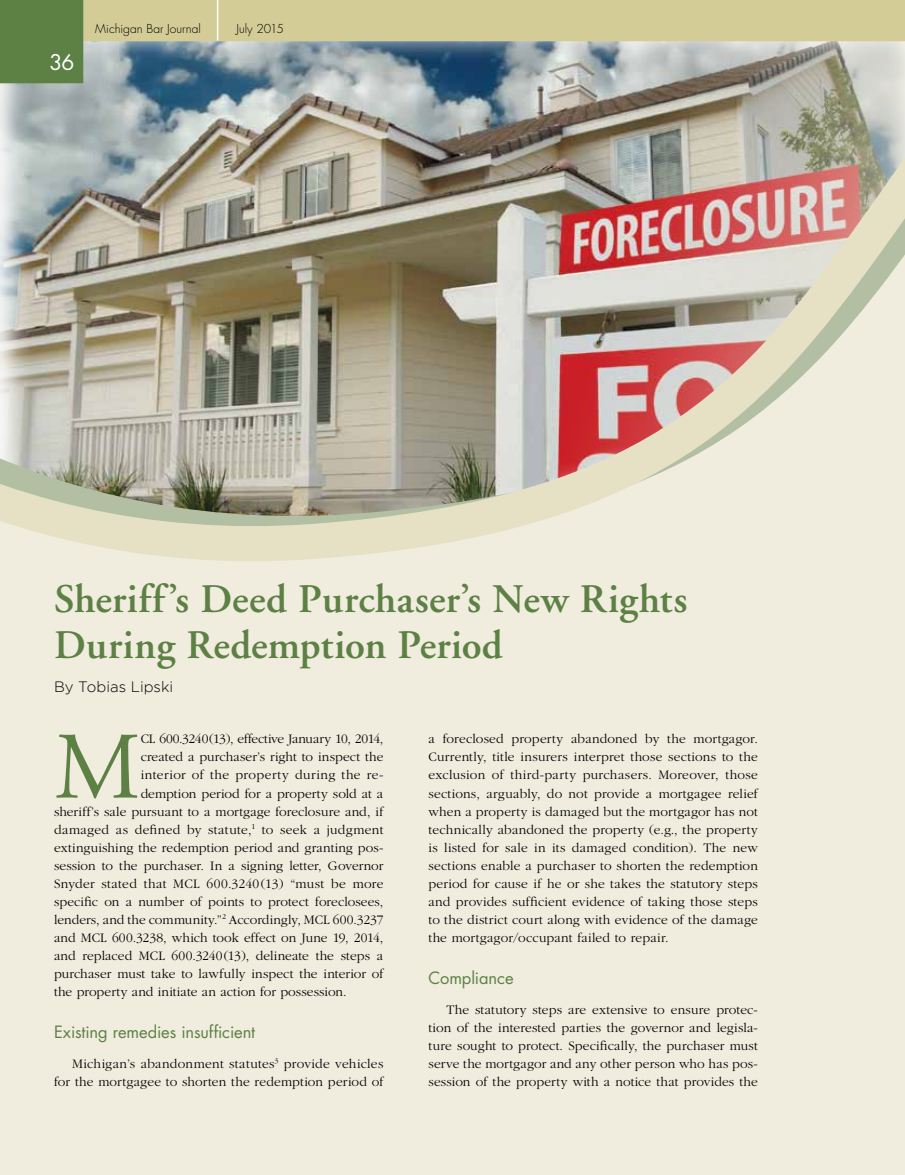
<style>
.page{position:relative;width:905px;height:1175px;background:#fff}
.page>*{position:absolute;margin:0;border:0;box-sizing:border-box;transform-origin:0 0}
.t1{font:94.95px "Adobe Garamond";color:#5d8045}
.t2{font:600 40.5px/46.5px "Adobe Garamond";letter-spacing:.01em;color:#5d8045}
.t3{font:21px "Futura";color:#fff}
.t4{font:16.5px "Futura";letter-spacing:-.005em;color:#5d8045}
.t5{font:300 15px "Gotham";color:#000}
.t6{font:300 13.5px/18px "Garamond";letter-spacing:.01em;color:#000;text-align:justify}
.t7{font:300 13.5px "Garamond";letter-spacing:-.015em;color:#000}
.t8{font:300 13.5px "Garamond";letter-spacing:.035em;color:#000}
.t9{font:300 12px "Futura";color:#000}
</style>
<div class="page">
<div style="left:0;top:0;width:904px;height:1174px;background:#f0edde"></div>
<img style="left:0;top:84px;width:904px;height:477px">
<svg style="left:0;top:0;width:904px;height:84px;background:#aab096"></svg>
<hr style="left:217px;top:0;width:1px;height:40px;background:#fff">
<h3 class="t3" style="left:49px;top:48px;width:27px">36</h3>
<p class="t9" style="left:95px;top:21px;width:107px">Michigan Bar Journal</p>
<p class="t9" style="left:236px;top:21px;width:49px">July 2015</p>
<h2 class="t2" style="left:54px;top:576px;width:635px">Sheriff’s Deed Purchaser’s New Rights<br>During Redemption Period</h2>
<p class="t5" style="left:54px;top:678px;width:121px">By Tobias Lipski</p>
<h1 class="t1" style="left:54px;top:716px;width:88px">M</h1>
<p class="t7" style="left:141px;top:732px;width:244px">CL 600.3240(13), effective January 10, 2014,</p>
<p class="t6" style="left:428px;top:730px;width:331px">a foreclosed property abandoned by the mortgagor.<br>Currently, title insurers interpret those sections to the exclusion of third-party purchasers. Moreover, those sections, arguably, do not provide a mortgagee relief when a property is damaged but the mortgagor has not technically abandoned the property (e.g., the property is listed for sale in its damaged condition). The new sections enable a purchaser to shorten the redemption period for cause if he or she takes the statutory steps and provides sufficient evidence of taking those steps to the district court along with evidence of the damage the mortgagor/occupant failed to repair.</p>
<p class="t4" style="left:428px;top:966px;width:87px">Compliance</p>
<p class="t6" style="left:428px;top:1000px;width:331px;text-indent:18px">The statutory steps are extensive to ensure protec&shy;tion of the interested parties the governor and legisla&shy;ture sought to protect. Specifically, the purchaser must serve the mortgagor and any other person who has pos&shy;session of the property with a notice that provides the</p>
<p class="t6" style="left:141px;top:748px;width:244px">created a purchaser’s right to inspect the</p>
<p class="t8" style="left:141px;top:768px;width:244px">interior of the property during the re-</p>
<p class="t6" style="left:141px;top:784px;width:244px">demption period for a property sold at a</p>
<p class="t6" style="left:54px;top:802px;width:331px">sheriff’s sale pursuant to a mortgage foreclosure and, if</p>
<p class="t6" style="left:54px;top:820px;width:331px">damaged as defined by statute,<sup>1</sup> to seek a judgment</p>
<p class="t6" style="left:54px;top:838px;width:331px">extinguishing the redemption period and granting pos-</p>
<p class="t6" style="left:54px;top:856px;width:331px">session to the purchaser. In a signing letter, Governor</p>
<p class="t6" style="left:54px;top:874px;width:331px">Snyder stated that MCL 600.3240(13) “must be more</p>
<p class="t6" style="left:54px;top:892px;width:331px">specific on a number of points to protect foreclosees,</p>
<p class="t6" style="left:54px;top:910px;width:331px">lenders, and the community.”<sup>2</sup> Accordingly, MCL 600.3237</p>
<p class="t6" style="left:54px;top:928px;width:331px">and MCL 600.3238, which took effect on June 19, 2014,</p>
<p class="t6" style="left:54px;top:946px;width:331px">and replaced MCL 600.3240(13), delineate the steps a</p>
<p class="t6" style="left:54px;top:964px;width:331px">purchaser must take to lawfully inspect the interior of</p>
<p class="t6" style="left:54px;top:982px;width:294px">the property and initiate an action for possession.</p>
<p class="t4" style="left:54px;top:1020px;width:203px">Existing remedies insufficient</p>
<p class="t6" style="left:54px;top:1054px;width:331px;text-align:right">Michigan’s abandonment statutes<sup>3</sup> provide vehicles for the mortgagee to shorten the redemption period of</p>
</div>
